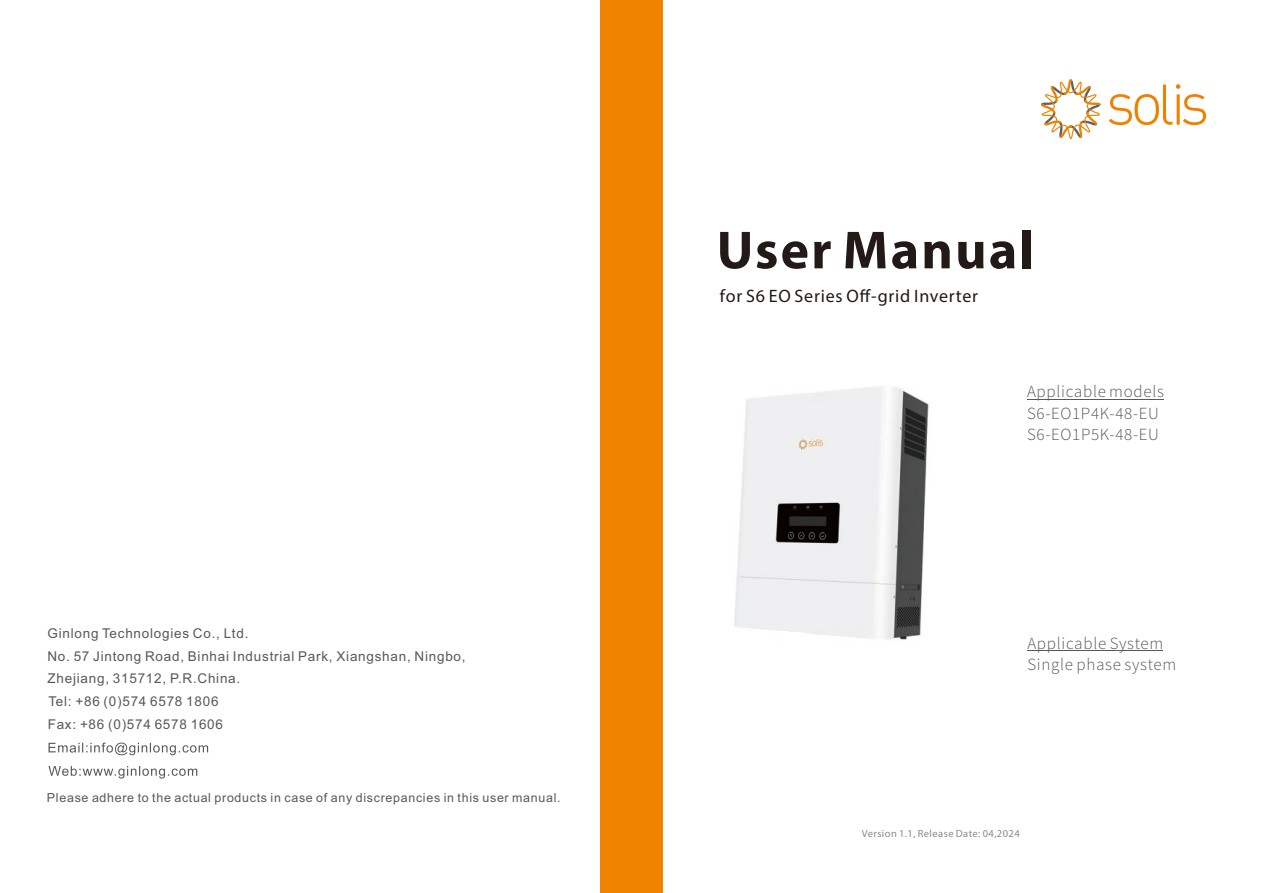
<style>
.page{position:relative;width:1263px;height:893px;background:#fff}
.page>*{position:absolute;margin:0;border:0;box-sizing:border-box;transform-origin:0 0}
.t1{font:700 54px "Myriad Pro";letter-spacing:.04em;color:#231916}
.t2{font:18px "Myriad Pro";letter-spacing:.04em;color:#231916}
.t3{font:300 16.95px/21.5px "Source Sans Pro";letter-spacing:.04em;color:#595857}
.t4{font:13.5px/22.8px "Arial";letter-spacing:.055em;color:#595857}
.t5{font:12.45px "Arial";letter-spacing:.055em;color:#595857}
.t6{font:10.5px "Myriad Pro";letter-spacing:.04em;color:#898989}
</style>
<div class="page">
<div style="left:600px;top:0;width:31px;height:893px;background:#f08300"></div>
<svg style="left:49px;top:743px;width:159px;height:12px"></svg>
<svg style="left:49px;top:766px;width:148px;height:12px"></svg>
<div style="left:631px;top:0;width:32px;height:893px;background:#f08300"></div>
<svg style="left:1109px;top:84px;width:97px;height:41px"></svg>
<svg style="left:1041px;top:79px;width:60px;height:60px"></svg>
<hr style="left:1027px;top:399px;width:137px;height:1px;background:#595857">
<hr style="left:1027px;top:650px;width:136px;height:1px;background:#595857">
<img style="left:734px;top:386px;width:195px;height:254px">
<svg style="left:780px;top:630px;width:24px;height:10px"></svg>
<p class="t4" style="left:47px;top:623px;width:420px">Ginlong Technologies Co., Ltd.<br>No. 57 Jintong Road, Binhai Industrial Park, Xiangshan, Ningbo, Zhejiang, 315712, P.R.China.<br>Tel: +86 (0)574 6578 1806<br>Fax: +86 (0)574 6578 1606</p>
<p class="t5" style="left:47px;top:793px;width:515px">Please adhere to the actual products in case of any discrepancies in this user manual.</p>
<h1 class="t1" style="left:717px;top:228px;width:319px">User Manual</h1>
<h2 class="t2" style="left:720px;top:289px;width:260px">for S6 EO Series Off-grid Inverter</h2>
<p class="t3" style="left:1027px;top:382px;width:138px">Applicable models<br>S6-EO1P4K-48-EU<br>S6-EO1P5K-48-EU</p>
<p class="t3" style="left:1027px;top:634px;width:150px">Applicable System<br>Single phase system</p>
<p class="t6" style="left:862px;top:829px;width:159px">Version 1.1, Release Date: 04,2024</p>
</div>
